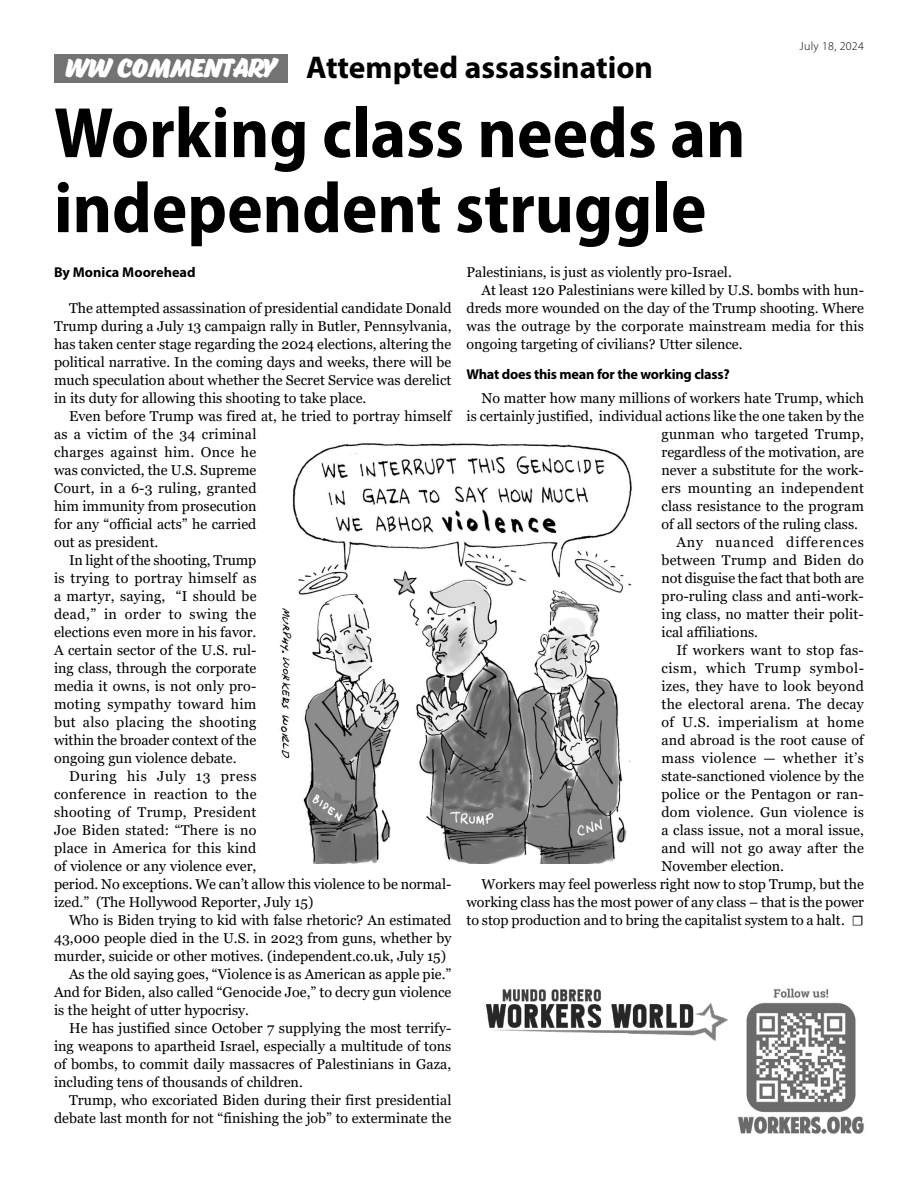
<style>
.page{position:relative;width:918px;height:1188px;background:#fff}
.page>*{position:absolute;margin:0;border:0;box-sizing:border-box;transform-origin:0 0}
.t1{font:700 semi-condensed 72px/75px "Myriad Pro";color:#000}
.t2{font:700 31.5px "Myriad Pro";color:#000}
.t3{font:24px "Eds Market Bold Slant";letter-spacing:-.005em;color:#fff}
.t4{font:14.25px/18px "Georgia";color:#000;text-align:justify}
.t5{font:14.25px "Georgia";letter-spacing:.02em;color:#000}
.t6{font:14.25px "Georgia";letter-spacing:.025em;color:#000}
.t7{font:700 14.25px "Myriad Pro";letter-spacing:-.015em;color:#000}
.t8{font:14.25px "Georgia";letter-spacing:.03em;color:#000}
.t9{font:14.25px "Georgia";letter-spacing:.04em;color:#000}
.t10{font:14.25px "Georgia";letter-spacing:.06em;color:#000}
.t11{font:14.25px "Georgia";letter-spacing:.045em;color:#000}
.t12{font:300 12px "Myriad Pro";letter-spacing:.025em;color:#000}
.s1{font-family:"Minion Pro"}
</style>
<div class="page">
<img style="left:737px;top:988px;width:127px;height:146px">
<img style="left:486px;top:989px;width:242px;height:52px">
<div style="left:54px;top:54px;width:234px;height:28px;background:#737373"></div>
<img style="left:280px;top:443px;width:352px;height:421px">
<p class="t12" style="left:800px;top:38px;width:66px">July 18, 2024</p>
<h2 class="t2" style="left:306px;top:46px;width:348px">Attempted assassination</h2>
<h1 class="t1" style="left:54px;top:93px;width:693px">Working class needs an independent struggle</h1>
<p class="t7" style="left:54px;top:263px;width:143px">By Monica Moorehead</p>
<p class="t4" style="left:54px;top:300px;width:399px;text-indent:15px">The attempted assassination of presidential candidate Donald Trump during a July 13 campaign rally in Butler, Pennsylvania, has taken center stage regarding the 2024 elections, altering the political narrative. In the coming days and weeks, there will be much speculation about whether the Secret Service was derelict in its duty for allowing this shooting to take place.</p>
<p class="t4" style="left:69px;top:407px;width:384px">Even before Trump was fired at, he tried to portray himself</p>
<p class="t5" style="left:54px;top:426px;width:204px">as a victim of the 34 criminal</p>
<p class="t5" style="left:54px;top:444px;width:204px">charges against him. Once he</p>
<p class="t4" style="left:54px;top:461px;width:204px">was convicted, the U.S. Supreme</p>
<p class="t4" style="left:54px;top:479px;width:204px">Court, in a 6-3 ruling, granted</p>
<p class="t4" style="left:54px;top:497px;width:204px">him immunity from prosecution</p>
<p class="t4" style="left:54px;top:515px;width:204px">for any “official acts” he carried</p>
<p class="t4" style="left:54px;top:533px;width:104px">out as president.</p>
<p class="t4" style="left:69px;top:551px;width:189px">In light of the shooting, Trump</p>
<p class="t5" style="left:54px;top:570px;width:204px">is trying to portray himself as</p>
<p class="t4" style="left:54px;top:587px;width:204px">a martyr, saying, “I should be</p>
<p class="t8" style="left:54px;top:606px;width:204px">dead,” in order to swing the</p>
<p class="t4" style="left:54px;top:623px;width:202px">elections even more in his favor.</p>
<p class="t4" style="left:54px;top:641px;width:204px">A certain sector of the U.S. rul-</p>
<p class="t4" style="left:54px;top:659px;width:204px">ing class, through the corporate</p>
<p class="t4" style="left:54px;top:677px;width:204px">media it owns, is not only pro-</p>
<p class="t6" style="left:54px;top:696px;width:204px">moting sympathy toward him</p>
<p class="t6" style="left:54px;top:714px;width:204px">but also placing the shooting</p>
<p class="t4" style="left:54px;top:731px;width:204px">within the broader context of the</p>
<p class="t4" style="left:54px;top:749px;width:182px">ongoing gun violence debate.</p>
<p class="t11" style="left:69px;top:768px;width:189px">During his July 13 press</p>
<p class="t6" style="left:54px;top:786px;width:204px">conference in reaction to the</p>
<p class="t6" style="left:54px;top:804px;width:204px">shooting of Trump, President</p>
<p class="t4" style="left:54px;top:821px;width:204px">Joe Biden stated: “There is no</p>
<p class="t4" style="left:54px;top:839px;width:204px">place in America for this kind</p>
<p class="t4" style="left:54px;top:857px;width:204px">of violence or any violence ever,</p>
<p class="t4" style="left:54px;top:875px;width:399px">period. No exceptions. We can’t allow this violence to be normal-</p>
<p class="t4" style="left:54px;top:893px;width:261px">ized.” (The Hollywood Reporter, July 15)</p>
<p class="t4" style="left:69px;top:911px;width:384px">Who is Biden trying to kid with false rhetoric? An estimated</p>
<p class="t4" style="left:54px;top:929px;width:399px">43,000 people died in the U.S. in 2023 from guns, whether by</p>
<p class="t4" style="left:54px;top:947px;width:394px">murder, suicide or other motives. (independent.co.uk, July 15)</p>
<p class="t4" style="left:69px;top:965px;width:384px">As the old saying goes, “Violence is as American as apple pie.”</p>
<p class="t4" style="left:54px;top:983px;width:399px">And for Biden, also called “Genocide Joe,” to decry gun violence</p>
<p class="t4" style="left:54px;top:1001px;width:195px">is the height of utter hypocrisy.</p>
<p class="t4" style="left:69px;top:1019px;width:384px">He has justified since October 7 supplying the most terrify-</p>
<p class="t4" style="left:54px;top:1037px;width:399px">ing weapons to apartheid Israel, especially a multitude of tons</p>
<p class="t4" style="left:54px;top:1055px;width:399px">of bombs, to commit daily massacres of Palestinians in Gaza,</p>
<p class="t4" style="left:54px;top:1073px;width:248px">including tens of thousands of children.</p>
<p class="t4" style="left:69px;top:1091px;width:384px">Trump, who excoriated Biden during their first presidential</p>
<p class="t4" style="left:54px;top:1109px;width:399px">debate last month for not “finishing the job” to exterminate the</p>
<h3 class="t3" style="left:66px;top:55px;width:212px">WW COMMENTARY</h3>
<p class="t4" style="left:467px;top:263px;width:265px">Palestinians, is just as violently pro-Israel.</p>
<p class="t4" style="left:482px;top:281px;width:384px">At least 120 Palestinians were killed by U.S. bombs with hun-</p>
<p class="t4" style="left:467px;top:299px;width:399px">dreds more wounded on the day of the Trump shooting. Where</p>
<p class="t4" style="left:467px;top:317px;width:399px">was the outrage by the corporate mainstream media for this</p>
<p class="t4" style="left:467px;top:335px;width:276px">ongoing targeting of civilians? Utter silence.</p>
<p class="t7" style="left:467px;top:365px;width:265px">What does this mean for the working class?</p>
<p class="t4" style="left:482px;top:389px;width:384px">No matter how many millions of workers hate Trump, which</p>
<p class="t4" style="left:467px;top:407px;width:399px">is certainly justified, individual actions like the one taken by the</p>
<p class="t5" style="left:662px;top:425px;width:204px">gunman who targeted Trump,</p>
<p class="t4" style="left:662px;top:443px;width:204px">regardless of the motivation, are</p>
<p class="t4" style="left:662px;top:461px;width:204px">never a substitute for the work-</p>
<p class="t6" style="left:662px;top:479px;width:204px">ers mounting an independent</p>
<p class="t4" style="left:662px;top:497px;width:204px">class resistance to the program</p>
<p class="t4" style="left:662px;top:515px;width:196px">of all sectors of the ruling class.</p>
<p class="t10" style="left:677px;top:533px;width:189px">Any nuanced differences</p>
<p class="t5" style="left:662px;top:551px;width:204px">between Trump and Biden do</p>
<p class="t4" style="left:662px;top:569px;width:204px">not disguise the fact that both are</p>
<p class="t4" style="left:662px;top:587px;width:204px">pro-ruling class and anti-work-</p>
<p class="t4" style="left:662px;top:605px;width:204px">ing class, no matter their polit-</p>
<p class="t4" style="left:662px;top:623px;width:96px">ical affiliations.</p>
<p class="t4" style="left:677px;top:641px;width:189px">If workers want to stop fas-</p>
<p class="t9" style="left:662px;top:659px;width:204px">cism, which Trump symbol-</p>
<p class="t4" style="left:662px;top:677px;width:204px">izes, they have to look beyond</p>
<p class="t5" style="left:662px;top:695px;width:204px">the electoral arena. The decay</p>
<p class="t8" style="left:662px;top:713px;width:204px">of U.S. imperialism at home</p>
<p class="t4" style="left:662px;top:731px;width:204px">and abroad is the root cause of</p>
<p class="t6" style="left:662px;top:749px;width:204px">mass violence — whether it’s</p>
<p class="t4" style="left:662px;top:767px;width:204px">state-sanctioned violence by the</p>
<p class="t4" style="left:662px;top:785px;width:204px">police or the Pentagon or ran-</p>
<p class="t5" style="left:662px;top:803px;width:204px">dom violence. Gun violence is</p>
<p class="t4" style="left:662px;top:821px;width:204px">a class issue, not a moral issue,</p>
<p class="t4" style="left:662px;top:839px;width:204px">and will not go away after the</p>
<p class="t4" style="left:662px;top:857px;width:122px">November election.</p>
<p class="t4" style="left:482px;top:875px;width:384px">Workers may feel powerless right now to stop Trump, but the</p>
<p class="t4" style="left:466px;top:893px;width:399px">working class has the most power of any class – that is the power</p>
<p class="t4" style="left:466px;top:911px;width:399px">to stop production and to bring the capitalist system to a halt. <span class="s1">☐</span></p>
</div>
